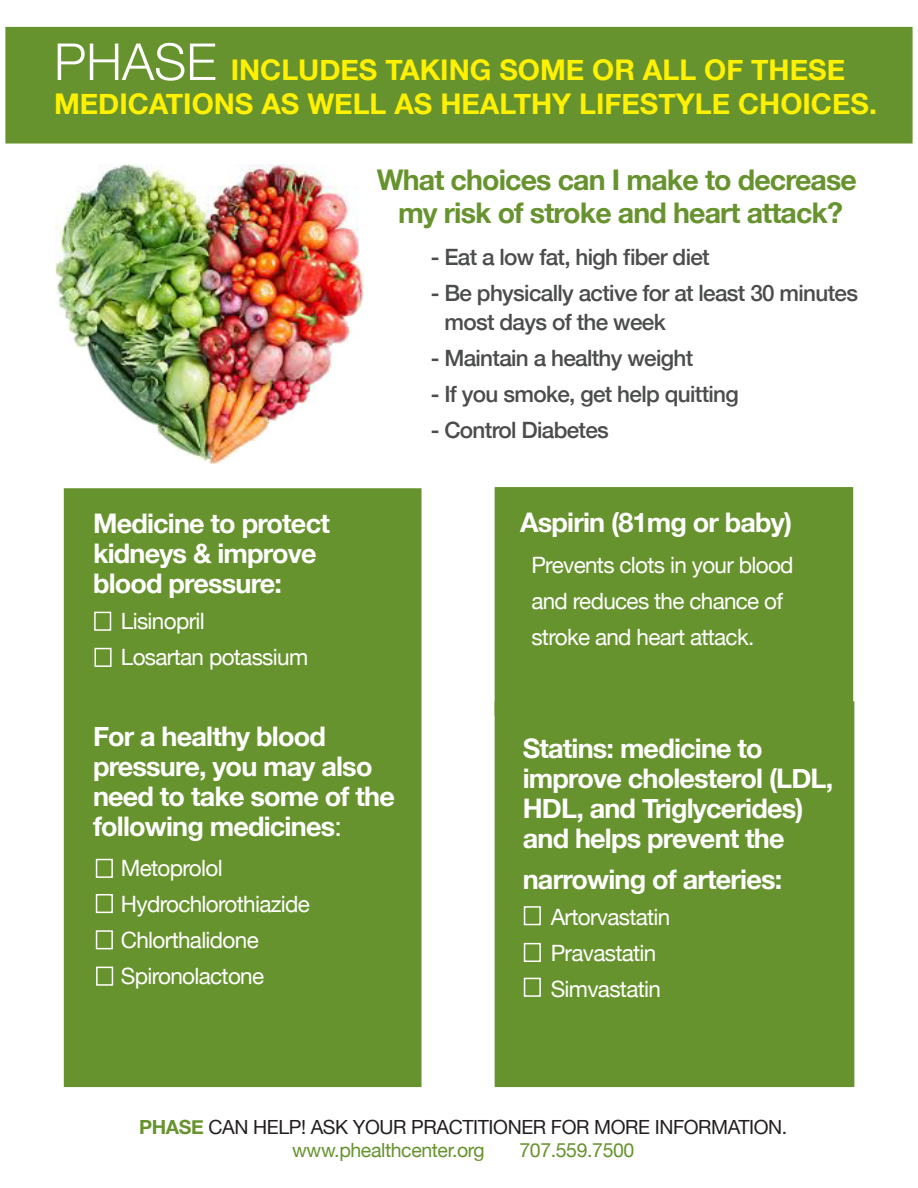
<style>
.page{position:relative;width:918px;height:1188px;background:#fff}
.page>*{position:absolute;margin:0;border:0;box-sizing:border-box;transform-origin:0 0}
.t1{font:700 28.5px "Helvetica Neue";color:#fff101}
.t2{font:700 28.5px/33px "Helvetica Neue";letter-spacing:-.03em;color:#67932e;text-align:center}
.t3{font:700 27px/30px "Helvetica Neue";letter-spacing:-.03em;color:#fff}
.t4{font:22.5px/36px "Helvetica Neue";letter-spacing:-.03em;color:#fff}
.t5{font:500 22.5px/28.5px "Helvetica Neue";letter-spacing:-.03em;color:#4b4c4d}
.t6{font:19.5px "Helvetica Neue";letter-spacing:-.02em;color:#231f20}
.t7{font:19.5px "Helvetica Neue";letter-spacing:-.02em;color:#67932e}
.s1{font-weight:300;font-size:51px;color:#fff}
.s2{font-weight:400}
.s3{font-weight:700;color:#67932e}
</style>
<div class="page">
<div style="left:5px;top:27px;width:908px;height:117px;background:#67932e;border:2px solid #67932e"></div>
<div style="left:64px;top:488px;width:358px;height:599px;background:#67932e;border:2px solid #67932e"></div>
<div style="left:495px;top:487px;width:358px;height:229px;background:#67932e;border:2px solid #67932e"></div>
<div style="left:495px;top:701px;width:359px;height:386px;background:#67932e"></div>
<div style="left:94px;top:612px;width:17px;height:19px;border:2px solid #fff"></div>
<div style="left:94px;top:648px;width:18px;height:19px;border:2px solid #fff"></div>
<div style="left:524px;top:906px;width:17px;height:19px;border:2px solid #fff"></div>
<div style="left:524px;top:943px;width:17px;height:19px;border:2px solid #fff"></div>
<div style="left:524px;top:978px;width:17px;height:19px;border:2px solid #fff"></div>
<img style="left:55px;top:164px;width:309px;height:299px">
<div style="left:96px;top:859px;width:17px;height:19px;border:2px solid #fff"></div>
<div style="left:96px;top:894px;width:17px;height:19px;border:2px solid #fff"></div>
<div style="left:96px;top:930px;width:17px;height:19px;border:2px solid #fff"></div>
<div style="left:96px;top:967px;width:17px;height:19px;border:2px solid #fff"></div>
<p class="t1" style="left:54px;top:47px;width:793px"><span class="s1">PHASE</span> INCLUDES TAKING SOME OR ALL OF THESE</p>
<p class="t1" style="left:54px;top:82px;width:824px">MEDICATIONS AS WELL AS HEALTHY LIFESTYLE CHOICES.</p>
<p class="t3" style="left:93px;top:509px;width:238px">Medicine to protect kidneys &amp; improve blood pressure:</p>
<p class="t4" style="left:121px;top:604px;width:85px">Lisinopril</p>
<p class="t4" style="left:121px;top:640px;width:189px">Losartan potassium</p>
<p class="t2" style="left:377px;top:165px;width:482px">What choices can I make to decrease my risk of stroke and heart attack?</p>
<p class="t5" style="left:431px;top:241px;width:281px">- Eat a low fat, high fiber diet</p>
<p class="t5" style="left:445px;top:277px;width:415px;text-indent:-14px">- Be physically active for at least 30 minutes most days of the week</p>
<p class="t5" style="left:431px;top:342px;width:264px">- Maintain a healthy weight</p>
<p class="t5" style="left:431px;top:378px;width:310px">- If you smoke, get help quitting</p>
<p class="t5" style="left:431px;top:414px;width:180px">- Control Diabetes</p>
<p class="t3" style="left:520px;top:508px;width:273px">Aspirin (81mg or baby)</p>
<p class="t4" style="left:531px;top:548px;width:264px">Prevents clots in your blood and reduces the chance of stroke and heart attack.</p>
<p class="t3" style="left:93px;top:722px;width:303px">For a healthy blood pressure, you may also need to take some of the following medicines<span class="s2">:</span></p>
<p class="t4" style="left:121px;top:851px;width:103px">Metoprolol</p>
<p class="t4" style="left:121px;top:887px;width:191px">Hydrochlorothiazide</p>
<p class="t4" style="left:121px;top:923px;width:139px">Chlorthalidone</p>
<p class="t4" style="left:121px;top:959px;width:145px">Spironolactone</p>
<p class="t3" style="left:523px;top:735px;width:312px">Statins: medicine to improve cholesterol (LDL,</p>
<p class="t3" style="left:523px;top:795px;width:282px">HDL, and Triglycerides) and helps prevent the</p>
<p class="t3" style="left:523px;top:865px;width:261px">narrowing of arteries:</p>
<p class="t4" style="left:551px;top:900px;width:121px">Artorvastatin</p>
<p class="t4" style="left:551px;top:936px;width:107px">Pravastatin</p>
<p class="t4" style="left:551px;top:972px;width:112px">Simvastatin</p>
<p class="t6" style="left:139px;top:1113px;width:650px"><span class="s3">PHASE</span> CAN HELP! ASK YOUR PRACTITIONER FOR MORE INFORMATION.</p>
<p class="t7" style="left:292px;top:1136px;width:194px">www.phealthcenter.org</p>
<p class="t7" style="left:519px;top:1136px;width:116px">707.559.7500</p>
</div>
